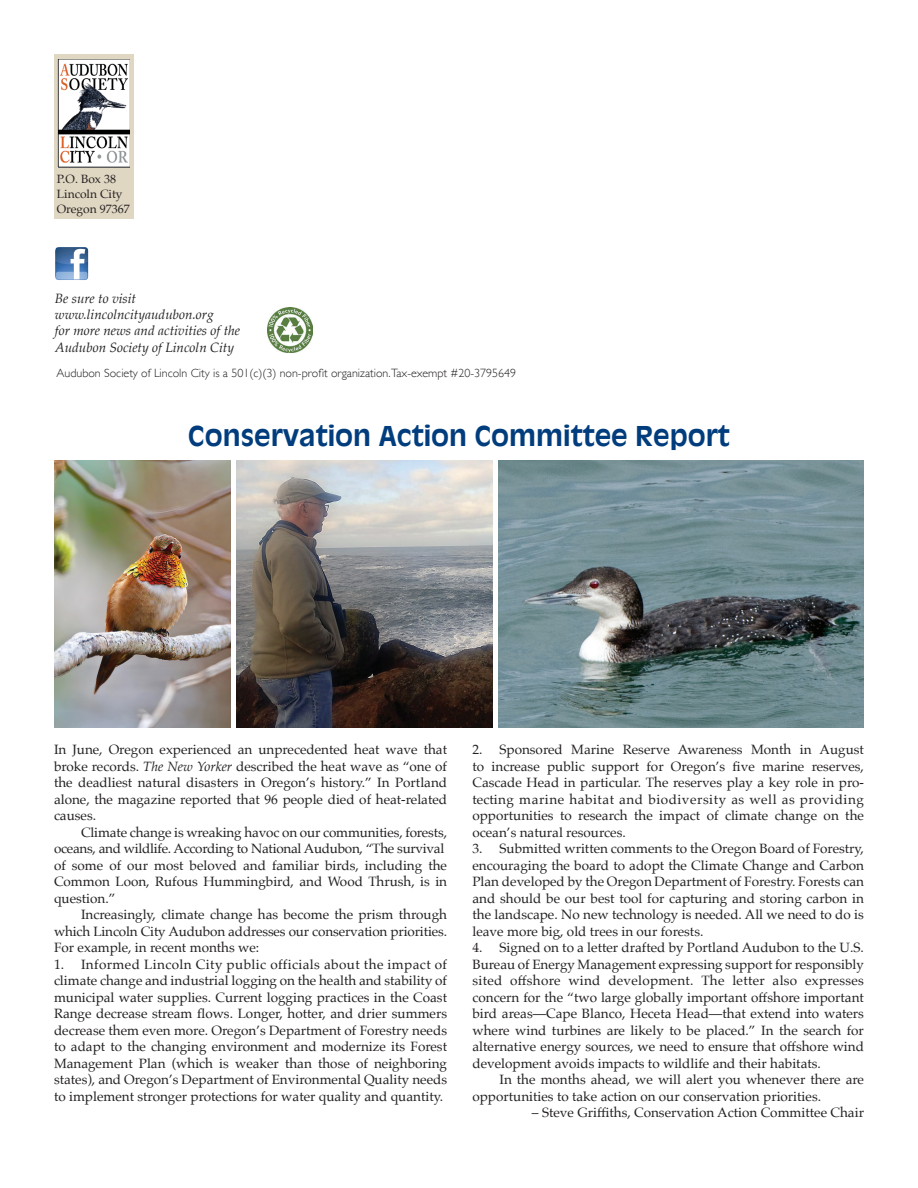
<style>
.page{position:relative;width:918px;height:1188px;background:#fff}
.page>*{position:absolute;margin:0;border:0;box-sizing:border-box;transform-origin:0 0}
.t1{font:700 27px "Antique Olive";color:#013d7d}
.t2{font:13.5px/16.5px "Palatino";color:#231f20;text-align:justify}
.t3{font:italic 13.5px/16.2px "Palatino";color:#231f20}
.t4{font:300 12px "Gill Sans";color:#231f20}
.t5{font:12px/15px "Palatino";color:#231f20}
.s1{font-style:italic}
</style>
<div class="page">
<div style="left:54px;top:54px;width:80px;height:164px;background:#e0d7c2"></div>
<img style="left:58px;top:59px;width:72px;height:108px">
<img style="left:55px;top:247px;width:33px;height:33px">
<img style="left:268px;top:308px;width:44px;height:44px">
<img style="left:499px;top:460px;width:365px;height:268px">
<img style="left:54px;top:460px;width:176px;height:268px">
<img style="left:236px;top:460px;width:256px;height:268px">
<p class="t5" style="left:57px;top:171px;width:74px">P.O. Box 38<br>Lincoln City<br>Oregon 97367</p>
<p class="t3" style="left:55px;top:290px;width:187px">Be sure to visit www.lincolncityaudubon.org<br>for more news and activities of the<br>Audubon Society of Lincoln City</p>
<p class="t4" style="left:56px;top:364px;width:461px">Audubon Society of Lincoln City is a 501(c)(3) non-profit organization.Tax-exempt #20-3795649</p>
<h1 class="t1" style="left:188px;top:419px;width:543px">Conservation Action Committee Report</h1>
<p class="t2" style="left:54px;top:741px;width:395px">In June, Oregon experienced an unprecedented heat wave that broke records. <span class="s1">The New Yorker</span> described the heat wave as “one of the deadliest natural disasters in Oregon’s history.” In Portland alone, the magazine reported that 96 people died of heat-related causes.</p>
<p class="t2" style="left:54px;top:824px;width:395px;text-align:left;text-indent:27px">Climate change is wreaking havoc on our communities, forests, oceans, and wildlife. According to National Audubon, “The survival of some of our most beloved and familiar birds, including the Common Loon, Rufous Hummingbird, and Wood Thrush, is in question.”</p>
<p class="t2" style="left:54px;top:906px;width:395px;text-indent:27px">Increasingly, climate change has become the prism through which Lincoln City Audubon addresses our conservation priorities.<br>For example, in recent months we:</p>
<p class="t2" style="left:54px;top:956px;width:395px">1. Informed Lincoln City public officials about the impact of climate change and industrial logging on the health and stability of municipal water supplies. Current logging practices in the Coast Range decrease stream flows. Longer, hotter, and drier summers decrease them even more. Oregon’s Department of Forestry needs to adapt to the changing environment and modernize its Forest Management Plan (which is weaker than those of neighboring states), and Oregon’s Department of Environmental Quality needs to implement stronger protections for water quality and quantity.</p>
<p class="t2" style="left:472px;top:741px;width:393px">2. Sponsored Marine Reserve Awareness Month in August to increase public support for Oregon’s five marine reserves, Cascade Head in particular. The reserves play a key role in pro&shy;tecting marine habitat and biodiversity as well as providing opportunities to research the impact of climate change on the ocean’s natural resources.</p>
<p class="t2" style="left:472px;top:840px;width:393px">3. Submitted written comments to the Oregon Board of Forestry, encouraging the board to adopt the Climate Change and Carbon Plan developed by the Oregon Department of Forestry. Forests can and should be our best tool for capturing and storing carbon in the landscape. No new technology is needed. All we need to do is leave more big, old trees in our forests.</p>
<p class="t2" style="left:472px;top:939px;width:393px">4. Signed on to a letter drafted by Portland Audubon to the U.S.<br>Bureau of Energy Management expressing support for responsibly sited offshore wind development. The letter also expresses concern for the “two large globally important offshore important bird areas—Cape Blanco, Heceta Head—that extend into waters where wind turbines are likely to be placed.” In the search for alternative energy sources, we need to ensure that offshore wind development avoids impacts to wildlife and their habitats.</p>
<p class="t2" style="left:472px;top:1071px;width:393px;text-indent:27px">In the months ahead, we will alert you whenever there are opportunities to take action on our conservation priorities.</p>
<p class="t2" style="left:532px;top:1104px;width:334px">– Steve Griffiths, Conservation Action Committee Chair</p>
</div>
